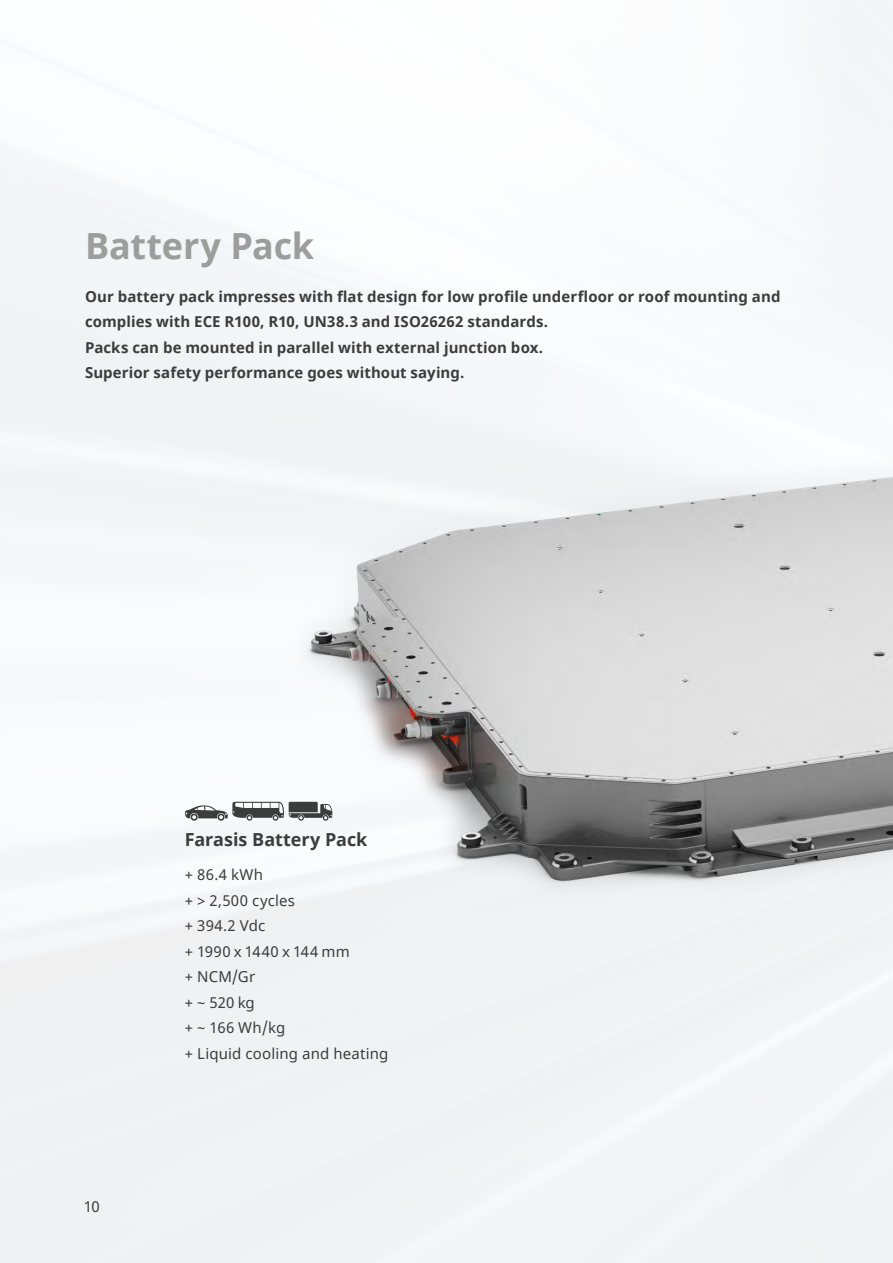
<style>
.page{position:relative;width:893px;height:1263px;background:#fff}
.page>*{position:absolute;margin:0;border:0;box-sizing:border-box;transform-origin:0 0}
.t1{font:700 36px "Noto Sans";letter-spacing:-.005em;color:#9d9d9c}
.t2{font:700 18px "Noto Sans";color:#3c3c3b}
.t3{font:700 15px/25.5px "Noto Sans";letter-spacing:.005em;color:#3c3c3b}
.t4{font:15px/25.5px "Noto Sans";letter-spacing:.01em;color:#3c3c3b}
</style>
<div class="page">
<svg style="left:185px;top:802px;width:66px;height:19px"></svg>
<img style="left:251px;top:284px;width:642px;height:695px">
<h1 class="t1" style="left:85px;top:221px;width:231px">Battery Pack</h1>
<p class="t3" style="left:85px;top:284px;width:697px">Our battery pack impresses with flat design for low profile underfloor or roof mounting and complies with ECE R100, R10, UN38.3 and ISO26262 standards.<br>Packs can be mounted in parallel with external junction box.<br>Superior safety performance goes without saying.</p>
<p class="t4" style="left:84px;top:1194px;width:18px">10</p>
<p class="t2" style="left:185px;top:827px;width:184px">Farasis Battery Pack</p>
<p class="t4" style="left:185px;top:862px;width:205px">+ 86.4 kWh<br>+ &gt; 2,500 cycles<br>+ 394.2 Vdc<br>+ 1990 x 1440 x 144 mm<br>+ NCM/Gr<br>+ ~ 520 kg<br>+ ~ 166 Wh/kg<br>+ Liquid cooling and heating</p>
</div>
